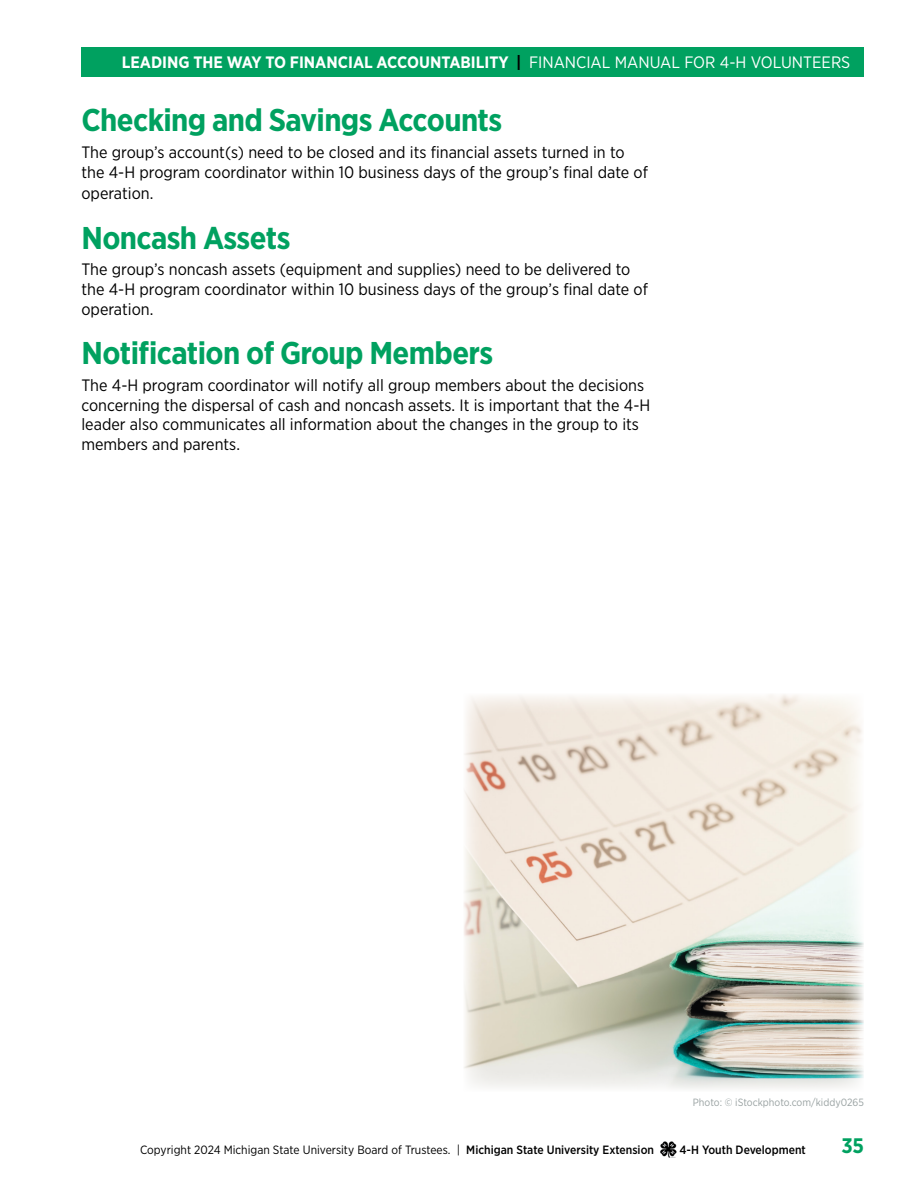
<style>
.page{position:relative;width:918px;height:1188px;background:#fff}
.page>*{position:absolute;margin:0;border:0;box-sizing:border-box;transform-origin:0 0}
.t1{font:700 31.5px "Gotham Narrow";letter-spacing:-.02em;color:#00a160}
.t2{font:700 21px "Gotham Narrow";color:#00a160}
.Body{font:16.5px/19.8px "Gotham Narrow";color:#000}
.t3{font:700 16.5px "Gotham Narrow";color:#fff}
.t4{font:12px "Gotham Narrow";color:#000}
.t5{font:500 12px "Gotham Narrow";color:#000}
.t6{font:10.5px "Gotham Narrow";color:#99a2a2}
.s1{color:#000}
.s2{font-weight:400}
.s3{font-weight:500}
</style>
<div class="page">
<img style="left:660px;top:1141px;width:16px;height:16px">
<div style="left:81px;top:47px;width:783px;height:30px;background:#00a160"></div>
<img style="left:464px;top:694px;width:400px;height:395px">
<p class="t3" style="left:122px;top:52px;width:730px">LEADING THE WAY TO FINANCIAL ACCOUNTABILITY <span class="s1">|</span> <span class="s2">FINANCIAL MANUAL FOR 4-H VOLUNTEERS</span></p>
<h2 class="t1" style="left:81px;top:100px;width:422px">Checking and Savings Accounts</h2>
<p class="Body" style="left:81px;top:142px;width:568px">The group’s account(s) need to be closed and its financial assets turned in to the 4-H program coordinator within 10 business days of the group’s final date of</p>
<p class="Body" style="left:81px;top:183px;width:73px">operation.</p>
<h2 class="t1" style="left:81px;top:217px;width:211px">Noncash Assets</h2>
<p class="Body" style="left:81px;top:259px;width:568px">The group’s noncash assets (equipment and supplies) need to be delivered to the 4-H program coordinator within 10 business days of the group’s final date of operation.</p>
<h2 class="t1" style="left:81px;top:333px;width:413px">Notification of Group Members</h2>
<p class="Body" style="left:81px;top:375px;width:570px">The 4-H program coordinator will notify all group members about the decisions concerning the dispersal of cash and noncash assets. It is important that the 4-H leader also communicates all information about the changes in the group to its members and parents.</p>
<p class="t6" style="left:693px;top:1096px;width:173px">Photo: © iStockphoto.com/kiddy0265</p>
<p class="t4" style="left:140px;top:1143px;width:515px">Copyright 2024 Michigan State University Board of Trustees. | <span class="s3">Michigan State University Extension</span></p>
<p class="t5" style="left:679px;top:1143px;width:128px">4-H Youth Development</p>
<p class="t2" style="left:841px;top:1132px;width:24px">35</p>
</div>
